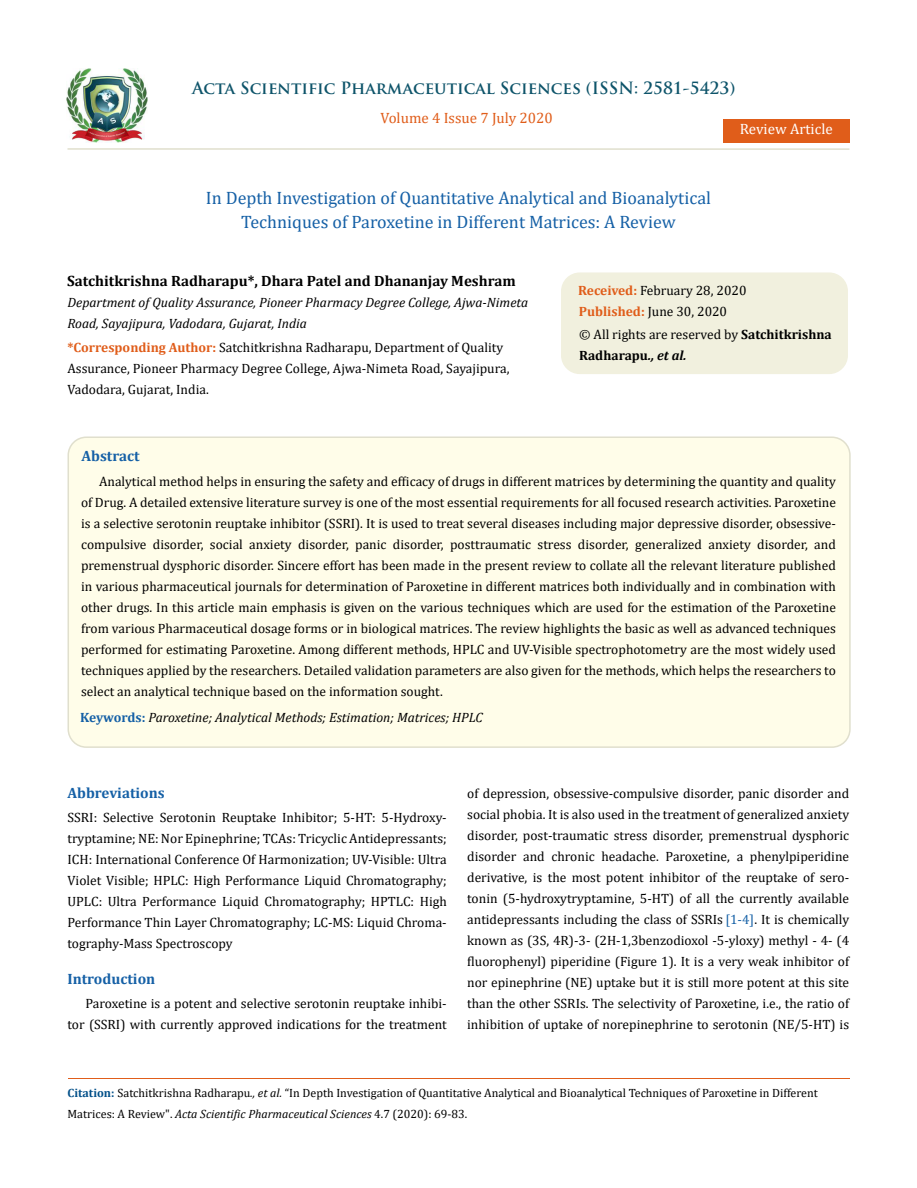
<style>
.page{position:relative;width:917px;height:1188px;background:#fff}
.page>*{position:absolute;margin:0;border:0;box-sizing:border-box;transform-origin:0 0}
.t1{font:18px/24px "Cambria";color:#1560a6;text-align:center}
.t2{font:700 16.5px "Trajan Pro";color:#0e546a}
.t3{font:700 15px "Cambria";color:#000}
.t4{font:700 15px "Cambria";color:#1560a6}
.t5{font:15px "Cambria";color:#e05d1a}
.t6{font:15px "Cambria";color:#fff}
.t7{font:13.5px/21px "Cambria";color:#000}
.t8{font:italic 13.5px/21px "Cambria";color:#000}
.t9{font:12px/21px "Cambria";color:#000}
.s1{font-weight:700;color:#e05d1a}
.s2{font-weight:700}
.s3{font-weight:700;font-style:italic}
.s4{font-weight:700;font-style:normal;color:#1560a6}
.s5{color:#1560a6}
.s6{font-weight:700;color:#035089}
.s7{font-style:italic}
</style>
<div class="page">
<img style="left:67px;top:68px;width:80px;height:74px">
<div style="left:723px;top:119px;width:126px;height:23px;background:#e05d1a"></div>
<div style="left:561px;top:273px;width:286px;height:100px;background:#f1f0de;border-radius:18px"></div>
<div style="left:561px;top:272px;width:286px;height:102px;border:2px solid #f1f0de;border-radius:18px"></div>
<div style="left:68px;top:437px;width:781px;height:310px;background:#fffde9;border-radius:18px"></div>
<div style="left:67px;top:436px;width:783px;height:312px;border:2px solid #e0dfcd;border-radius:18px"></div>
<hr style="left:67px;top:148px;width:782px;height:2px;background:#e0dfcd">
<hr style="left:68px;top:1078px;width:781px;height:1px;background:#e05d1a">
<p class="t2" style="left:192px;top:77px;width:545px">Acta Scientific Pharmaceutical Sciences (ISSN: 2581-5423)</p>
<p class="t5" style="left:380px;top:109px;width:174px">Volume 4 Issue 7 July 2020</p>
<p class="t6" style="left:739px;top:120px;width:94px">Review Article</p>
<h1 class="t1" style="left:206px;top:186px;width:506px">In Depth Investigation of Quantitative Analytical and Bioanalytical<br>Techniques of Paroxetine in Different Matrices: A Review</h1>
<p class="t3" style="left:67px;top:270px;width:450px">Satchitkrishna Radharapu*, Dhara Patel and Dhananjay Meshram</p>
<p class="t8" style="left:67px;top:292px;width:462px">Department of Quality Assurance, Pioneer Pharmacy Degree College, Ajwa-Nimeta<br>Road, Sayajipura, Vadodara, Gujarat, India</p>
<p class="t7" style="left:67px;top:337px;width:443px"><span class="s1">*Corresponding Author:</span> Satchitkrishna Radharapu, Department of Quality<br>Assurance, Pioneer Pharmacy Degree College, Ajwa-Nimeta Road, Sayajipura,<br>Vadodara, Gujarat, India.</p>
<p class="t4" style="left:81px;top:445px;width:60px">Abstract</p>
<p class="t7" style="left:578px;top:279px;width:170px;line-height:21.5px"><span class="s1">Received:</span> February 28, 2020<br><span class="s1">Published:</span> June 30, 2020</p>
<p class="t7" style="left:579px;top:324px;width:254px">© All rights are reserved by <span class="s2">Satchitkrishna<br>Radharapu</span><span class="s3">., et al.</span></p>
<p class="t7" style="left:81px;top:471px;width:756px;text-align:justify;text-indent:18px">Analytical method helps in ensuring the safety and efficacy of drugs in different matrices by determining the quantity and quality of Drug. A detailed extensive literature survey is one of the most essential requirements for all focused research activities. Paroxetine is a selective serotonin reuptake inhibitor (SSRI). It is used to treat several diseases including major depressive disorder, obsessive&shy;compulsive disorder, social anxiety disorder, panic disorder, posttraumatic stress disorder, generalized anxiety disorder, and premenstrual dysphoric disorder. Sincere effort has been made in the present review to collate all the relevant literature published in various pharmaceutical journals for determination of Paroxetine in different matrices both individually and in combination with other drugs. In this article main emphasis is given on the various techniques which are used for the estimation of the Paroxetine from various Pharmaceutical dosage forms or in biological matrices. The review highlights the basic as well as advanced techniques performed for estimating Paroxetine. Among different methods, HPLC and UV-Visible spectrophotometry are the most widely used techniques applied by the researchers. Detailed validation parameters are also given for the methods, which helps the researchers to select an analytical technique based on the information sought.</p>
<p class="t8" style="left:80px;top:706px;width:404px"><span class="s4">Keywords:</span> Paroxetine; Analytical Methods; Estimation; Matrices; HPLC</p>
<p class="t4" style="left:67px;top:783px;width:99px">Abbreviations</p>
<p class="t7" style="left:67px;top:807px;width:381px;text-align:justify">SSRI: Selective Serotonin Reuptake Inhibitor; 5-HT: 5-Hydroxy&shy;tryptamine; NE: Nor Epinephrine; TCAs: Tricyclic Antidepressants; ICH: International Conference Of Harmonization; UV-Visible: Ultra Violet Visible; HPLC: High Performance Liquid Chromatography; UPLC: Ultra Performance Liquid Chromatography; HPTLC: High Performance Thin Layer Chromatography; LC-MS: Liquid Chroma&shy;tography-Mass Spectroscopy</p>
<p class="t4" style="left:67px;top:969px;width:89px">Introduction</p>
<p class="t7" style="left:67px;top:993px;width:381px;text-align:right">Paroxetine is a potent and selective serotonin reuptake inhibi&shy;tor (SSRI) with currently approved indications for the treatment</p>
<p class="t7" style="left:467px;top:783px;width:383px;text-align:justify">of depression, obsessive-compulsive disorder, panic disorder and social phobia. It is also used in the treatment of generalized anxiety disorder, post-traumatic stress disorder, premenstrual dysphoric disorder and chronic headache. Paroxetine, a phenylpiperidine derivative, is the most potent inhibitor of the reuptake of sero&shy;tonin (5-hydroxytryptamine, 5-HT) of all the currently available antidepressants including the class of SSRIs <span class="s5">[1-4]</span>. It is chemically known as (3S, 4R)-3- (2H-1,3benzodioxol -5-yloxy) methyl - 4- (4 fluorophenyl) piperidine (Figure 1). It is a very weak inhibitor of nor epinephrine (NE) uptake but it is still more potent at this site than the other SSRIs. The selectivity of Paroxetine, i.e., the ratio of inhibition of uptake of norepinephrine to serotonin (NE/5-HT) is</p>
<p class="t9" style="left:67px;top:1082px;width:752px"><span class="s6">Citation:</span> Satchitkrishna Radharapu<span class="s7">., et al.</span> “In Depth Investigation of Quantitative Analytical and Bioanalytical Techniques of Paroxetine in Different<br>Matrices: A Review". <span class="s7">Acta Scientific Pharmaceutical Sciences</span> 4.7 (2020): 69-83.</p>
</div>
